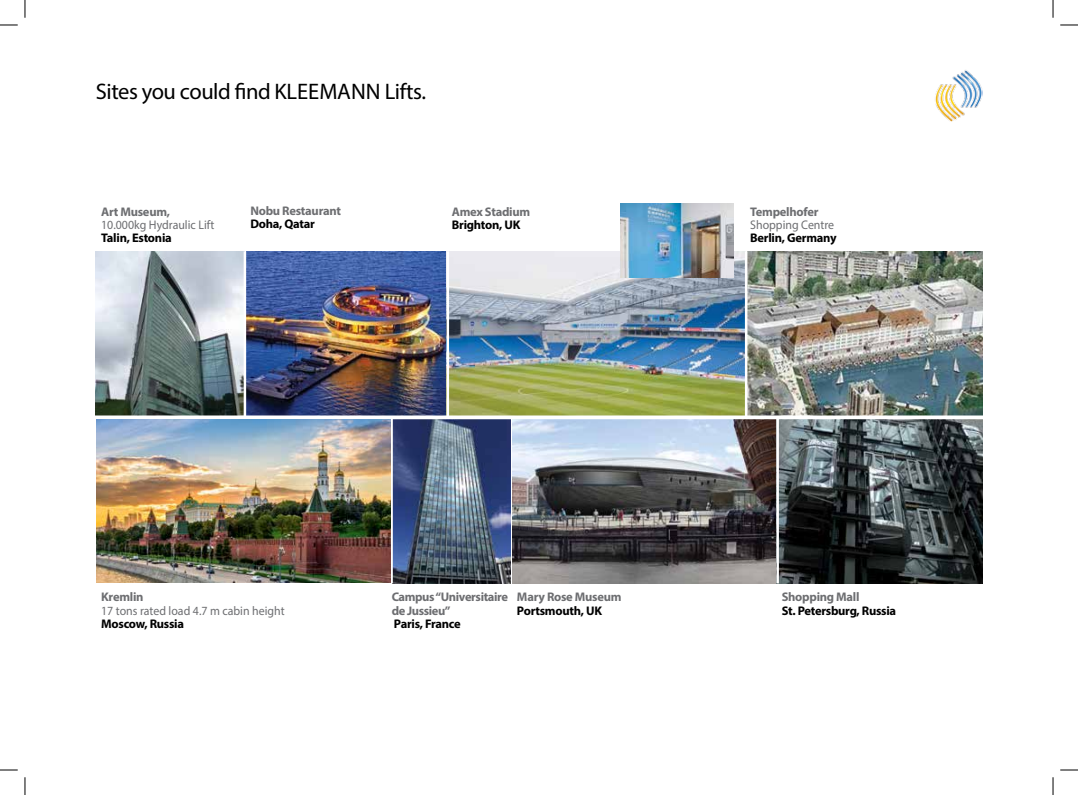
<style>
.page{position:relative;width:1078px;height:795px;background:#fff}
.page>*{position:absolute;margin:0;border:0;box-sizing:border-box;transform-origin:0 0}
.t1{font:22.5px "Myriad Pro";letter-spacing:-.02em;color:#000}
.t2{font:12.5px/13.1px "Myriad Pro";color:#6d6e71;scale:.95 1}
.t3{font:700 12.5px/13.8px "Myriad Pro";letter-spacing:-.02em;color:#6d6e71}
.t4{font:700 12.5px/13.8px "Myriad Pro";letter-spacing:-.02em;color:#000}
.s1{color:#000}
.s2{font-weight:700}
.s3{font-weight:700;color:#000}
.s4{color:#6d6e71}
</style>
<div class="page">
<img style="left:935px;top:70px;width:47px;height:52px">
<svg style="left:25px;top:0;width:1px;height:18px"></svg>
<svg style="left:1052px;top:0;width:1px;height:18px"></svg>
<svg style="left:25px;top:777px;width:1px;height:17px"></svg>
<svg style="left:1052px;top:777px;width:1px;height:17px"></svg>
<svg style="left:0;top:25px;width:18px;height:1px"></svg>
<svg style="left:1060px;top:25px;width:18px;height:1px"></svg>
<svg style="left:0;top:769px;width:18px;height:1px"></svg>
<svg style="left:1060px;top:769px;width:18px;height:1px"></svg>
<img style="left:247px;top:251px;width:199px;height:164px">
<img style="left:513px;top:419px;width:263px;height:164px">
<img style="left:449px;top:251px;width:296px;height:164px">
<img style="left:620px;top:204px;width:113px;height:73px">
<img style="left:393px;top:419px;width:117px;height:164px">
<img style="left:779px;top:419px;width:203px;height:164px">
<img style="left:747px;top:251px;width:235px;height:164px">
<img style="left:96px;top:251px;width:148px;height:164px">
<svg style="left:95px;top:415px;width:888px;height:1px"></svg>
<img style="left:96px;top:419px;width:294px;height:163px">
<p class="t1" style="left:96px;top:78px;width:205px">Sites you could find Kleemann</p>
<p class="t1" style="left:385px;top:78px;width:43px">Lifts.</p>
<p class="t3" style="left:250px;top:204px;width:92px;line-height:13.1px">Nobu Restaurant<br><span class="s1">Doha, Qatar</span></p>
<p class="t2" style="left:101px;top:204px;width:121px"><span class="s2">Art Μuseum,<br></span>10.000kg Hydraulic Lift<br><span class="s3">Talin, Estonia</span></p>
<p class="t3" style="left:452px;top:204px;width:80px;line-height:13.1px">Amex Stadium<br><span class="s1">Brighton, UK</span></p>
<p class="t2" style="left:750px;top:204px;width:92px"><span class="s2">Tempelhofer<br></span>Shopping Centre<br><span class="s3">Berlin, Germany</span></p>
<p class="t2" style="left:101px;top:589px;width:195px;line-height:13.8px"><span class="s2">Kremlin<br></span>17 tons rated load 4.7 m cabin height<br><span class="s3">Moscow, Russia</span></p>
<p class="t3" style="left:391px;top:589px;width:118px">Campus “Universitaire de Jussieu”<br><span class="s1">Paris, France</span></p>
<p class="t3" style="left:517px;top:589px;width:106px">Mary Rose Museum<br><span class="s1">Portsmouth, UK</span></p>
<p class="t4" style="left:781px;top:589px;width:116px"><span class="s4">Shopping Mall<br></span>St. Petersburg, Russia</p>
</div>
